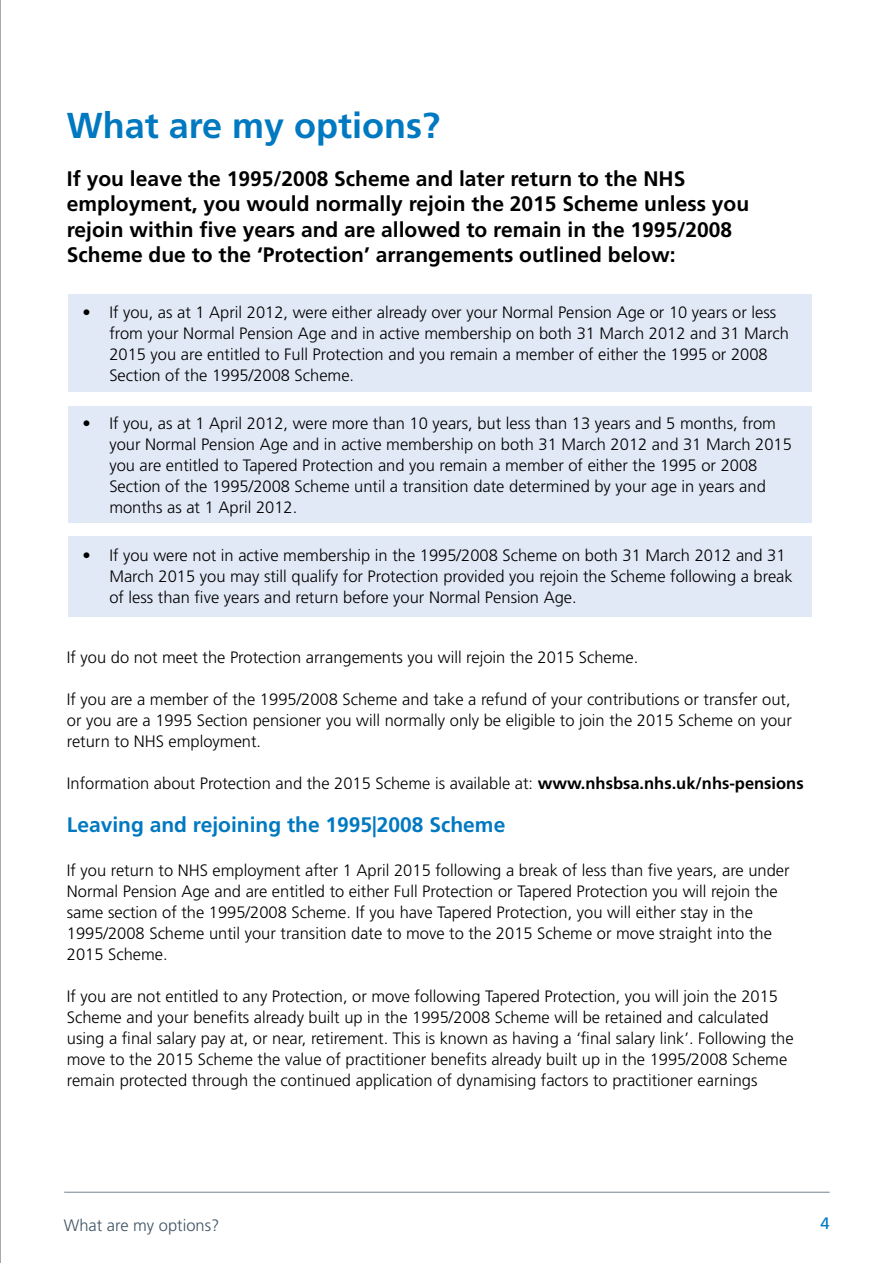
<style>
.page{position:relative;width:893px;height:1263px;background:#fff}
.page>*{position:absolute;margin:0;border:0;box-sizing:border-box;transform-origin:0 0}
.t1{font:700 36px "Frutiger LT Std";color:#0079c1}
.t2{font:700 21px/25.5px "Frutiger LT Std";color:#000}
.t3{font:700 21px "Frutiger LT Std";color:#0079c1}
.t4{font:300 16.5px/21px "Frutiger LT Std";color:#000}
.t5{font:300 16.5px "Frutiger LT Std";color:#3d5362}
.t6{font:16.5px "Frutiger LT Std";color:#0079c1}
.s1{font-weight:700}
</style>
<div class="page">
<hr style="left:0;top:0;width:1px;height:1263px;background:#58595b">
<hr style="left:64px;top:1192px;width:766px;height:1px;background:#738593">
<div style="left:69px;top:294px;width:743px;height:98px;background:#e1e9f6"></div>
<div style="left:69px;top:406px;width:743px;height:117px;background:#e1e9f6"></div>
<div style="left:69px;top:536px;width:743px;height:80px;background:#e1e9f6"></div>
<h1 class="t1" style="left:67px;top:104px;width:375px">What are my options?</h1>
<p class="t2" style="left:67px;top:166px;width:684px">If you leave the 1995/2008 Scheme and later return to the NHS employment, you would normally rejoin the 2015 Scheme unless you rejoin within five years and are allowed to remain in the 1995/2008<br>Scheme due to the ‘Protection’ arrangements outlined below:</p>
<p class="t4" style="left:109px;top:302px;width:681px;text-indent:-27px">• If you, as at 1 April 2012, were either already over your Normal Pension Age or 10 years or less from your Normal Pension Age and in active membership on both 31 March 2012 and 31 March 2015 you are entitled to Full Protection and you remain a member of either the 1995 or 2008<br>Section of the 1995/2008 Scheme.</p>
<p class="t4" style="left:109px;top:413px;width:684px;text-indent:-27px">• If you, as at 1 April 2012, were more than 10 years, but less than 13 years and 5 months, from your Normal Pension Age and in active membership on both 31 March 2012 and 31 March 2015 you are entitled to Tapered Protection and you remain a member of either the 1995 or 2008<br>Section of the 1995/2008 Scheme until a transition date determined by your age in years and months as at 1 April 2012.</p>
<p class="t4" style="left:109px;top:545px;width:685px;text-indent:-27px">• If you were not in active membership in the 1995/2008 Scheme on both 31 March 2012 and 31<br>March 2015 you may still qualify for Protection provided you rejoin the Scheme following a break of less than five years and return before your Normal Pension Age.</p>
<p class="t4" style="left:67px;top:647px;width:573px">If you do not meet the Protection arrangements you will rejoin the 2015 Scheme.</p>
<p class="t4" style="left:67px;top:689px;width:726px;text-align:justify">If you are a member of the 1995/2008 Scheme and take a refund of your contributions or transfer out, or you are a 1995 Section pensioner you will normally only be eligible to join the 2015 Scheme on your return to NHS employment.</p>
<p class="t4" style="left:67px;top:773px;width:738px">Information about Protection and the 2015 Scheme is available at: <span class="s1">www.nhsbsa.nhs.uk/nhs-pensions</span></p>
<p class="t3" style="left:67px;top:812px;width:440px">Leaving and rejoining the 1995|2008 Scheme</p>
<p class="t4" style="left:67px;top:860px;width:724px">If you return to NHS employment after 1 April 2015 following a break of less than five years, are under Normal Pension Age and are entitled to either Full Protection or Tapered Protection you will rejoin the same section of the 1995/2008 Scheme. If you have Tapered Protection, you will either stay in the 1995/2008 Scheme until your transition date to move to the 2015 Scheme or move straight into the 2015 Scheme.</p>
<p class="t4" style="left:67px;top:986px;width:728px">If you are not entitled to any Protection, or move following Tapered Protection, you will join the 2015<br>Scheme and your benefits already built up in the 1995/2008 Scheme will be retained and calculated using a final salary pay at, or near, retirement. This is known as having a ‘final salary link’. Following the move to the 2015 Scheme the value of practitioner benefits already built up in the 1995/2008 Scheme remain protected through the continued application of dynamising factors to practitioner earnings</p>
<p class="t5" style="left:64px;top:1215px;width:157px">What are my options?</p>
<p class="t6" style="left:820px;top:1214px;width:11px">4</p>
</div>
